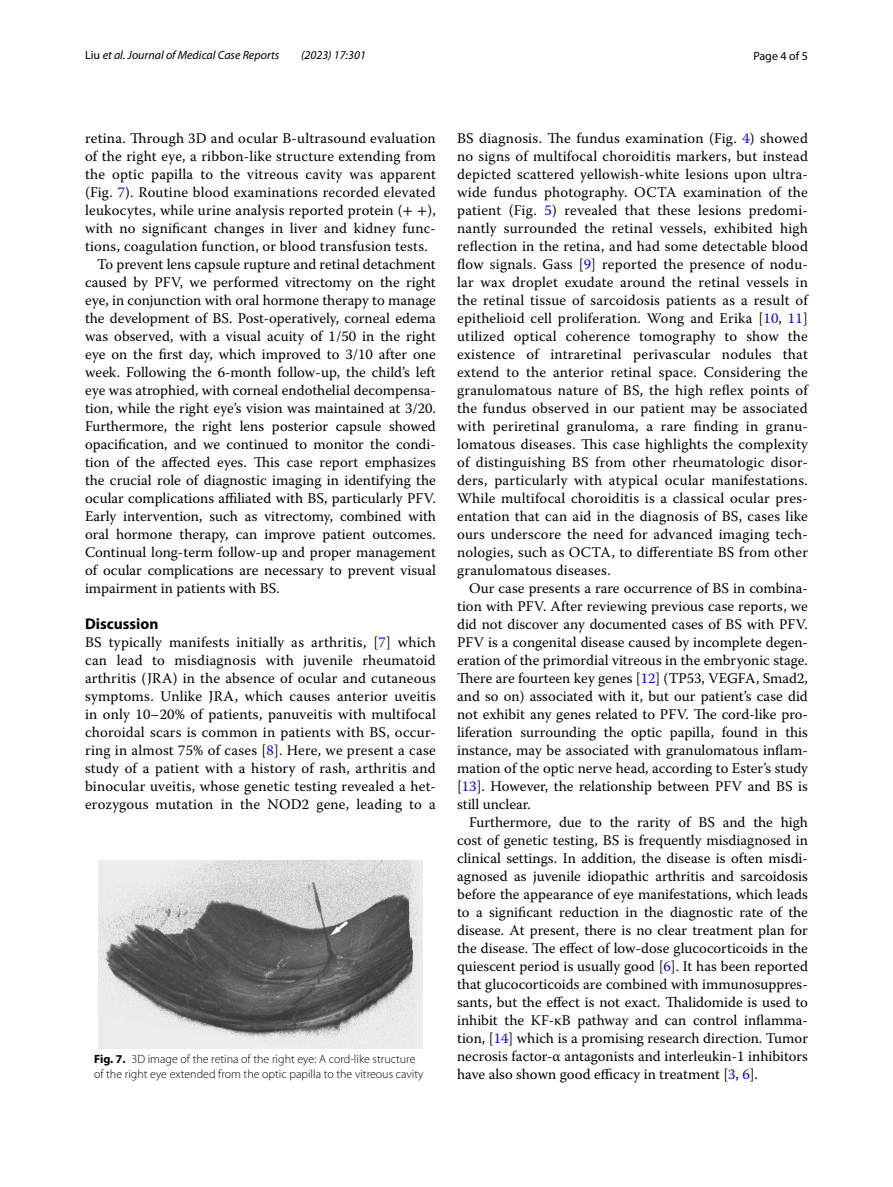
<style>
.page{position:relative;width:893px;height:1187px;background:#fff}
.page>*{position:absolute;margin:0;border:0;box-sizing:border-box;transform-origin:0 0}
.t1{font:700 15.45px "Myriad Pro";color:#000}
.t2{font:14.7px/18px "Warnock Pro";color:#000;text-align:justify}
.t3{font:300 12px/15px "Myriad Pro";color:#000}
.t4{font:italic 12px "Myriad Pro";color:#000}
.t5{font:12px "Myriad Pro";color:#000}
.s1{font-style:normal}
.s2{color:#00f}
.s3{font-family:"STIX"}
.s4{font-weight:700}
</style>
<div class="page">
<img style="left:99px;top:860px;width:323px;height:188px">
<p class="t4" style="left:85px;top:48px;width:196px"><span class="s1">Liu</span> et al. Journal of Medical Case Reports</p>
<p class="t4" style="left:301px;top:48px;width:66px">(2023) 17:301</p>
<p class="t5" style="left:753px;top:48px;width:56px">Page 4 of 5</p>
<p class="t2" style="left:85px;top:128px;width:352px">retina. Through 3D and ocular B-ultrasound evaluation</p>
<p class="t2" style="left:85px;top:146px;width:352px">of the right eye, a ribbon-like structure extending from</p>
<p class="t2" style="left:85px;top:164px;width:352px">the optic papilla to the vitreous cavity was apparent</p>
<p class="t2" style="left:85px;top:182px;width:352px">(Fig. <span class="s2">7</span>). Routine blood examinations recorded elevated</p>
<p class="t2" style="left:85px;top:200px;width:352px">leukocytes, while urine analysis reported protein (<span class="s3">+ +</span>),</p>
<p class="t2" style="left:85px;top:218px;width:352px">with no significant changes in liver and kidney func-</p>
<p class="t2" style="left:85px;top:236px;width:344px">tions, coagulation function, or blood transfusion tests.</p>
<p class="t2" style="left:97px;top:254px;width:340px">To prevent lens capsule rupture and retinal detachment</p>
<p class="t2" style="left:85px;top:272px;width:352px">caused by PFV, we performed vitrectomy on the right</p>
<p class="t2" style="left:85px;top:290px;width:352px">eye, in conjunction with oral hormone therapy to manage</p>
<p class="t2" style="left:85px;top:308px;width:352px">the development of BS. Post-operatively, corneal edema</p>
<p class="t2" style="left:85px;top:326px;width:352px">was observed, with a visual acuity of 1/50 in the right</p>
<p class="t2" style="left:85px;top:344px;width:352px">eye on the first day, which improved to 3/10 after one</p>
<p class="t2" style="left:85px;top:362px;width:352px">week. Following the 6-month follow-up, the child’s left</p>
<p class="t2" style="left:85px;top:380px;width:352px">eye was atrophied, with corneal endothelial decompensa-</p>
<p class="t2" style="left:85px;top:398px;width:352px">tion, while the right eye’s vision was maintained at 3/20.</p>
<p class="t2" style="left:85px;top:416px;width:352px">Furthermore, the right lens posterior capsule showed</p>
<p class="t2" style="left:85px;top:434px;width:352px">opacification, and we continued to monitor the condi-</p>
<p class="t2" style="left:85px;top:452px;width:352px">tion of the affected eyes. This case report emphasizes</p>
<p class="t2" style="left:85px;top:470px;width:352px">the crucial role of diagnostic imaging in identifying the</p>
<p class="t2" style="left:85px;top:488px;width:352px">ocular complications affiliated with BS, particularly PFV.</p>
<p class="t2" style="left:85px;top:506px;width:352px">Early intervention, such as vitrectomy, combined with</p>
<p class="t2" style="left:85px;top:524px;width:352px">oral hormone therapy, can improve patient outcomes.</p>
<p class="t2" style="left:85px;top:542px;width:352px">Continual long-term follow-up and proper management</p>
<p class="t2" style="left:85px;top:560px;width:352px">of ocular complications are necessary to prevent visual</p>
<p class="t2" style="left:85px;top:578px;width:196px">impairment in patients with BS.</p>
<p class="t1" style="left:85px;top:613px;width:75px">Discussion</p>
<p class="t2" style="left:85px;top:632px;width:352px">BS typically manifests initially as arthritis, [<span class="s2">7</span>] which can lead to misdiagnosis with juvenile rheumatoid arthritis (JRA) in the absence of ocular and cutaneous symptoms. Unlike JRA, which causes anterior uveitis in only 10–20% of patients, panuveitis with multifocal choroidal scars is common in patients with BS, occur&shy;ring in almost 75% of cases [<span class="s2">8</span>]. Here, we present a case study of a patient with a history of rash, arthritis and binocular uveitis, whose genetic testing revealed a het&shy;erozygous mutation in the NOD2 gene, leading to a</p>
<p class="t3" style="left:94px;top:1051px;width:331px"><span class="s4">Fig. 7.</span> 3D image of the retina of the right eye: A cord-like structure of the right eye extended from the optic papilla to the vitreous cavity</p>
<p class="t2" style="left:457px;top:128px;width:352px">BS diagnosis. The fundus examination (Fig. <span class="s2">4</span>) showed no signs of multifocal choroiditis markers, but instead depicted scattered yellowish-white lesions upon ultra&shy;wide fundus photography. OCTA examination of the patient (Fig. <span class="s2">5</span>) revealed that these lesions predomi&shy;nantly surrounded the retinal vessels, exhibited high reflection in the retina, and had some detectable blood flow signals. Gass [<span class="s2">9</span>] reported the presence of nodu&shy;lar wax droplet exudate around the retinal vessels in the retinal tissue of sarcoidosis patients as a result of epithelioid cell proliferation. Wong and Erika [<span class="s2">10</span>, <span class="s2">11</span>] utilized optical coherence tomography to show the existence of intraretinal perivascular nodules that extend to the anterior retinal space. Considering the granulomatous nature of BS, the high reflex points of the fundus observed in our patient may be associated with periretinal granuloma, a rare finding in granu&shy;lomatous diseases. This case highlights the complexity of distinguishing BS from other rheumatologic disor&shy;ders, particularly with atypical ocular manifestations.<br>While multifocal choroiditis is a classical ocular pres&shy;entation that can aid in the diagnosis of BS, cases like ours underscore the need for advanced imaging tech&shy;nologies, such as OCTA, to differentiate BS from other granulomatous diseases.</p>
<p class="t2" style="left:457px;top:578px;width:352px;text-indent:12px">Our case presents a rare occurrence of BS in combina&shy;tion with PFV. After reviewing previous case reports, we did not discover any documented cases of BS with PFV.<br>PFV is a congenital disease caused by incomplete degen&shy;eration of the primordial vitreous in the embryonic stage.<br>There are fourteen key genes [<span class="s2">12</span>] (TP53, VEGFA, Smad2, and so on) associated with it, but our patient’s case did not exhibit any genes related to PFV. The cord-like pro&shy;liferation surrounding the optic papilla, found in this instance, may be associated with granulomatous inflam&shy;mation of the optic nerve head, according to Ester’s study [<span class="s2">13</span>]. However, the relationship between PFV and BS is still unclear.</p>
<p class="t2" style="left:457px;top:812px;width:352px;text-indent:12px">Furthermore, due to the rarity of BS and the high cost of genetic testing, BS is frequently misdiagnosed in clinical settings. In addition, the disease is often misdi&shy;agnosed as juvenile idiopathic arthritis and sarcoidosis before the appearance of eye manifestations, which leads to a significant reduction in the diagnostic rate of the disease. At present, there is no clear treatment plan for the disease. The effect of low-dose glucocorticoids in the quiescent period is usually good [<span class="s2">6</span>]. It has been reported that glucocorticoids are combined with immunosuppres&shy;sants, but the effect is not exact. Thalidomide is used to inhibit the KF-κB pathway and can control inflamma&shy;tion, [<span class="s2">14</span>] which is a promising research direction. Tumor necrosis factor-α antagonists and interleukin-1 inhibitors have also shown good efficacy in treatment [<span class="s2">3</span>, <span class="s2">6</span>].</p>
</div>
